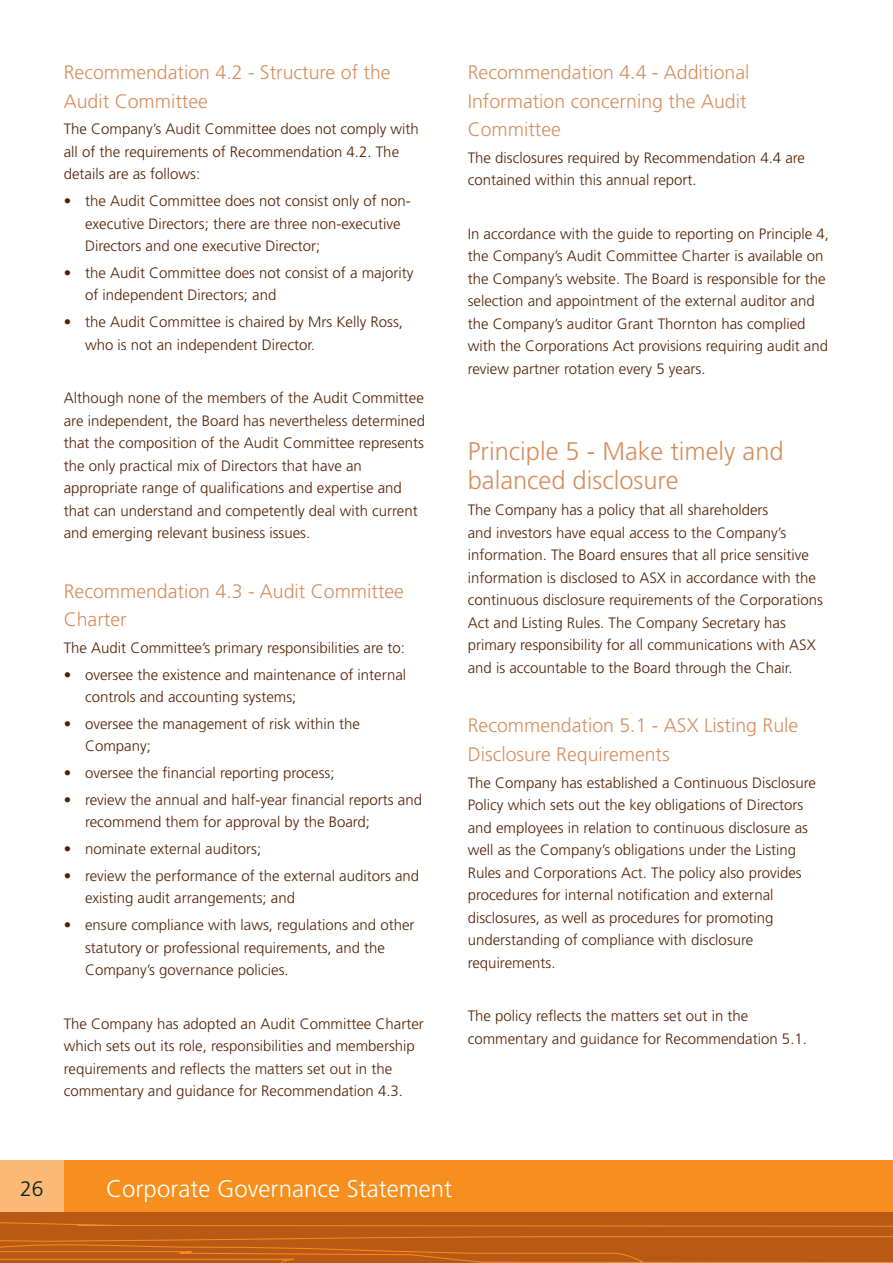
<style>
.page{position:relative;width:893px;height:1263px;background:#fff}
.page>*{position:absolute;margin:0;border:0;box-sizing:border-box;transform-origin:0 0}
.t1{font:300 25.5px/28.5px "Frutiger";color:#d49060}
.t2{font:300 24px "Frutiger";color:#fff}
.t3{font:300 21px "Frutiger";color:#002215}
.t4{font:300 19.5px/28.5px "Frutiger";color:#d49060}
.t5{font:300 15px/22.5px "Frutiger";color:#532202}
</style>
<div class="page">
<svg style="left:0;top:1212px;width:893px;height:51px;background:#bd5d15"></svg>
<div style="left:0;top:1161px;width:893px;height:51px;background:#f78f1e"></div>
<div style="left:0;top:1161px;width:64px;height:51px;background:#fcb875"></div>
<h3 class="t4" style="left:64px;top:58px;width:328px">Recommendation 4.2 - Structure of the<br>Audit Committee</h3>
<p class="t5" style="left:64px;top:118px;width:357px">The Company’s Audit Committee does not comply with all of the requirements of Recommendation 4.2. The details are as follows:</p>
<p class="t5" style="left:85px;top:190px;width:327px;text-indent:-21px">• the Audit Committee does not consist only of non&shy;executive Directors; there are three non-executive<br>Directors and one executive Director;</p>
<p class="t5" style="left:85px;top:261px;width:330px;text-indent:-21px">• the Audit Committee does not consist of a majority of independent Directors; and</p>
<p class="t5" style="left:85px;top:311px;width:320px;text-indent:-21px">• the Audit Committee is chaired by Mrs Kelly Ross, who is not an independent Director.</p>
<p class="t5" style="left:64px;top:387px;width:363px">Although none of the members of the Audit Committee are independent, the Board has nevertheless determined that the composition of the Audit Committee represents the only practical mix of Directors that have an appropriate range of qualifications and expertise and that can understand and competently deal with current and emerging relevant business issues.</p>
<h3 class="t4" style="left:64px;top:577px;width:342px">Recommendation 4.3 - Audit Committee<br>Charter</h3>
<p class="t5" style="left:64px;top:636px;width:343px">The Audit Committee’s primary responsibilities are to:</p>
<p class="t5" style="left:85px;top:663px;width:323px;text-indent:-21px">• oversee the existence and maintenance of internal controls and accounting systems;</p>
<p class="t5" style="left:85px;top:712px;width:277px;text-indent:-21px">• oversee the management of risk within the<br>Company;</p>
<p class="t5" style="left:64px;top:762px;width:272px">• oversee the financial reporting process;</p>
<p class="t5" style="left:85px;top:788px;width:339px;text-indent:-21px">• review the annual and half-year financial reports and recommend them for approval by the Board;</p>
<p class="t5" style="left:64px;top:838px;width:199px">• nominate external auditors;</p>
<p class="t5" style="left:85px;top:864px;width:336px;text-indent:-21px">• review the performance of the external auditors and existing audit arrangements; and</p>
<p class="t5" style="left:85px;top:914px;width:331px;text-indent:-21px">• ensure compliance with laws, regulations and other statutory or professional requirements, and the<br>Company’s governance policies.</p>
<p class="t5" style="left:64px;top:1012px;width:362px">The Company has adopted an Audit Committee Charter which sets out its role, responsibilities and membership requirements and reflects the matters set out in the commentary and guidance for Recommendation 4.3.</p>
<h3 class="t4" style="left:468px;top:58px;width:283px">Recommendation 4.4 - Additional<br>Information concerning the Audit<br>Committee</h3>
<p class="t5" style="left:468px;top:146px;width:339px">The disclosures required by Recommendation 4.4 are contained within this annual report.</p>
<p class="t5" style="left:468px;top:222px;width:363px">In accordance with the guide to reporting on Principle 4, the Company’s Audit Committee Charter is available on the Company’s website. The Board is responsible for the selection and appointment of the external auditor and the Company’s auditor Grant Thornton has complied with the Corporations Act provisions requiring audit and review partner rotation every 5 years.</p>
<h1 class="t1" style="left:468px;top:437px;width:317px">Principle 5 - Make timely and balanced disclosure</h1>
<p class="t5" style="left:468px;top:499px;width:357px">The Company has a policy that all shareholders<br>and investors have equal access to the Company’s information. The Board ensures that all price sensitive information is disclosed to ASX in accordance with the continuous disclosure requirements of the Corporations Act and Listing Rules. The Company Secretary has primary responsibility for all communications with ASX and is accountable to the Board through the Chair.</p>
<h3 class="t4" style="left:468px;top:711px;width:332px">Recommendation 5.1 - ASX Listing Rule<br>Disclosure Requirements</h3>
<p class="t5" style="left:468px;top:771px;width:350px">The Company has established a Continuous Disclosure Policy which sets out the key obligations of Directors and employees in relation to continuous disclosure as well as the Company’s obligations under the Listing Rules and Corporations Act. The policy also provides procedures for internal notification and external disclosures, as well as procedures for promoting understanding of compliance with disclosure requirements.</p>
<p class="t5" style="left:468px;top:1005px;width:341px">The policy reflects the matters set out in the commentary and guidance for Recommendation 5.1.</p>
<h3 class="t3" style="left:20px;top:1177px;width:25px">26</h3>
<h2 class="t2" style="left:106px;top:1175px;width:347px">Corporate Governance Statement</h2>
</div>
